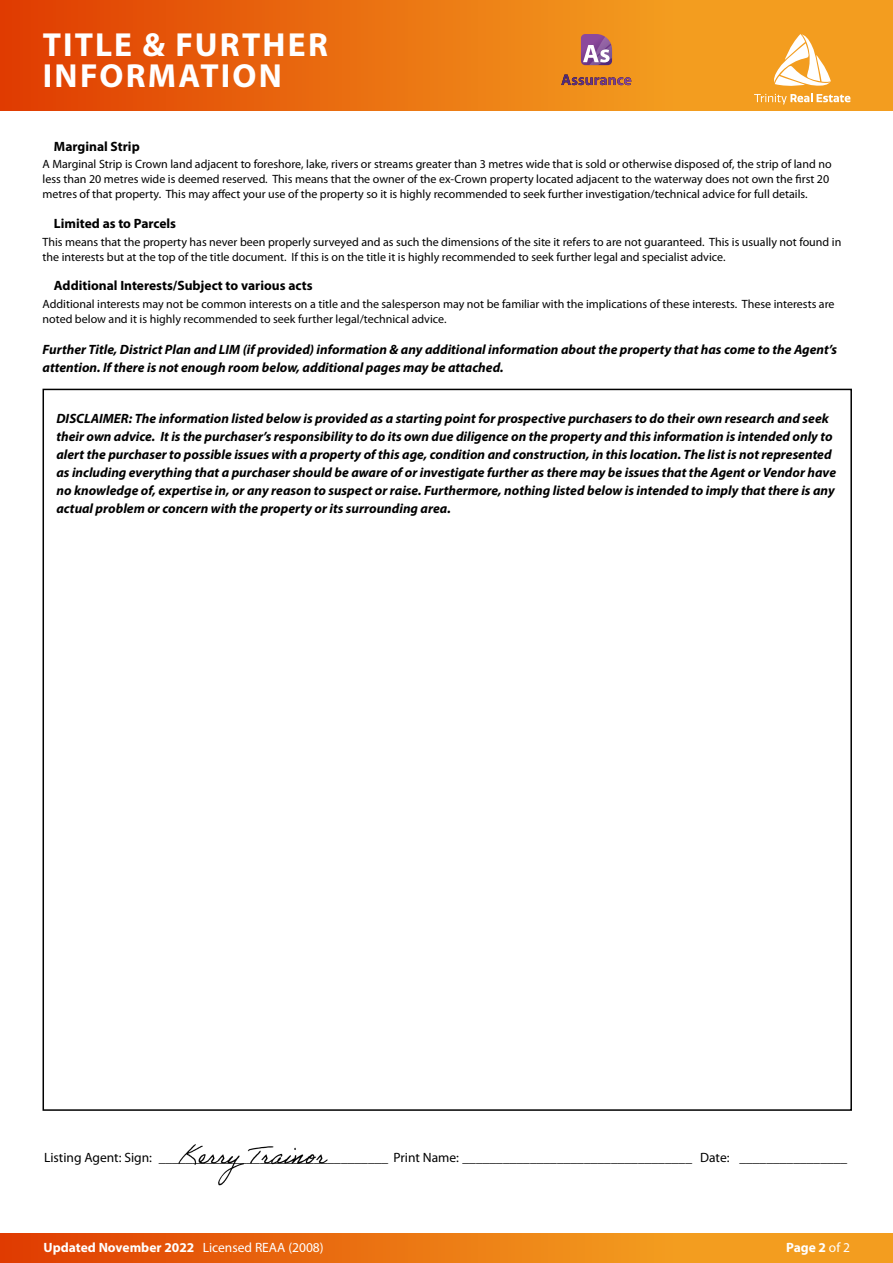
<style>
.page{position:relative;width:893px;height:1263px;background:#fff}
.page>*{position:absolute;margin:0;border:0;box-sizing:border-box;transform-origin:0 0}
.t1{font:700 33.45px/31.5px "Myriad Pro";letter-spacing:.065em;color:#fff}
.t2{font:italic 700 13.5px/18px "Myriad Pro";color:#000}
.t3{font:13.5px "Myriad Pro";color:#000}
.t4{font:700 13.5px "Myriad Pro";color:#000}
.t5{font:700 13.5px "Myriad Pro";color:#fff}
.t6{font:12px/15px "Myriad Pro";color:#000}
.s1{font-weight:400}
</style>
<div class="page">
<svg style="left:0;top:1233px;width:893px;height:30px;background:#eb7813"></svg>
<svg style="left:0;top:0;width:893px;height:111px;background:#eb7613"></svg>
<svg style="left:581px;top:34px;width:31px;height:31px"></svg>
<svg style="left:561px;top:75px;width:70px;height:10px"></svg>
<svg style="left:754px;top:94px;width:96px;height:10px"></svg>
<svg style="left:772px;top:34px;width:59px;height:54px"></svg>
<img style="left:178px;top:1144px;width:150px;height:42px">
<h1 class="t1" style="left:43px;top:28px;width:287px">TITLE &amp; FURTHER<br>INFORMATION</h1>
<p class="t4" style="left:54px;top:137px;width:87px">Marginal Strip</p>
<p class="t6" style="left:43px;top:157px;width:791px">A Marginal Strip is Crown land adjacent to foreshore, lake, rivers or streams greater than 3 metres wide that is sold or otherwise disposed of, the strip of land no less than 20 metres wide is deemed reserved. This means that the owner of the ex-Crown property located adjacent to the waterway does not own the first 20 metres of that property. This may affect your use of the property so it is highly recommended to seek further investigation/technical advice for full details.</p>
<p class="t4" style="left:54px;top:215px;width:124px">Limited as to Parcels</p>
<p class="t6" style="left:43px;top:234px;width:800px">This means that the property has never been properly surveyed and as such the dimensions of the site it refers to are not guaranteed. This is usually not found in the interests but at the top of the title document. If this is on the title it is highly recommended to seek further legal and specialist advice.</p>
<p class="t4" style="left:54px;top:277px;width:260px">Additional Interests/Subject to various acts</p>
<p class="t6" style="left:43px;top:296px;width:793px">Additional interests may not be common interests on a title and the salesperson may not be familiar with the implications of these interests. These interests are noted below and it is highly recommended to seek further legal/technical advice.</p>
<p class="t2" style="left:43px;top:340px;width:796px">Further Title, District Plan and LIM (if provided) information &amp; any additional information about the property that has come to the Agent’s attention. If there is not enough room below, additional pages may be attached.</p>
<p class="t2" style="left:56px;top:409px;width:781px">DISCLAIMER: The information listed below is provided as a starting point for prospective purchasers to do their own research and seek their own advice. It is the purchaser’s responsibility to do its own due diligence on the property and this information is intended only to alert the purchaser to possible issues with a property of this age, condition and construction, in this location. The list is not represented as including everything that a purchaser should be aware of or investigate further as there may be issues that the Agent or Vendor have no knowledge of, expertise in, or any reason to suspect or raise. Furthermore, nothing listed below is intended to imply that there is any actual problem or concern with the property or its surrounding area.</p>
<p class="t3" style="left:44px;top:1149px;width:805px">Listing Agent: Sign: __________________________________ Print Name: __________________________________ Date: ________________</p>
<p class="t5" style="left:44px;top:1239px;width:282px">Updated November 2022 <span class="s1">Licensed REAA (2008)</span></p>
<p class="t5" style="left:786px;top:1239px;width:65px">Page 2 <span class="s1">of 2</span></p>
</div>
